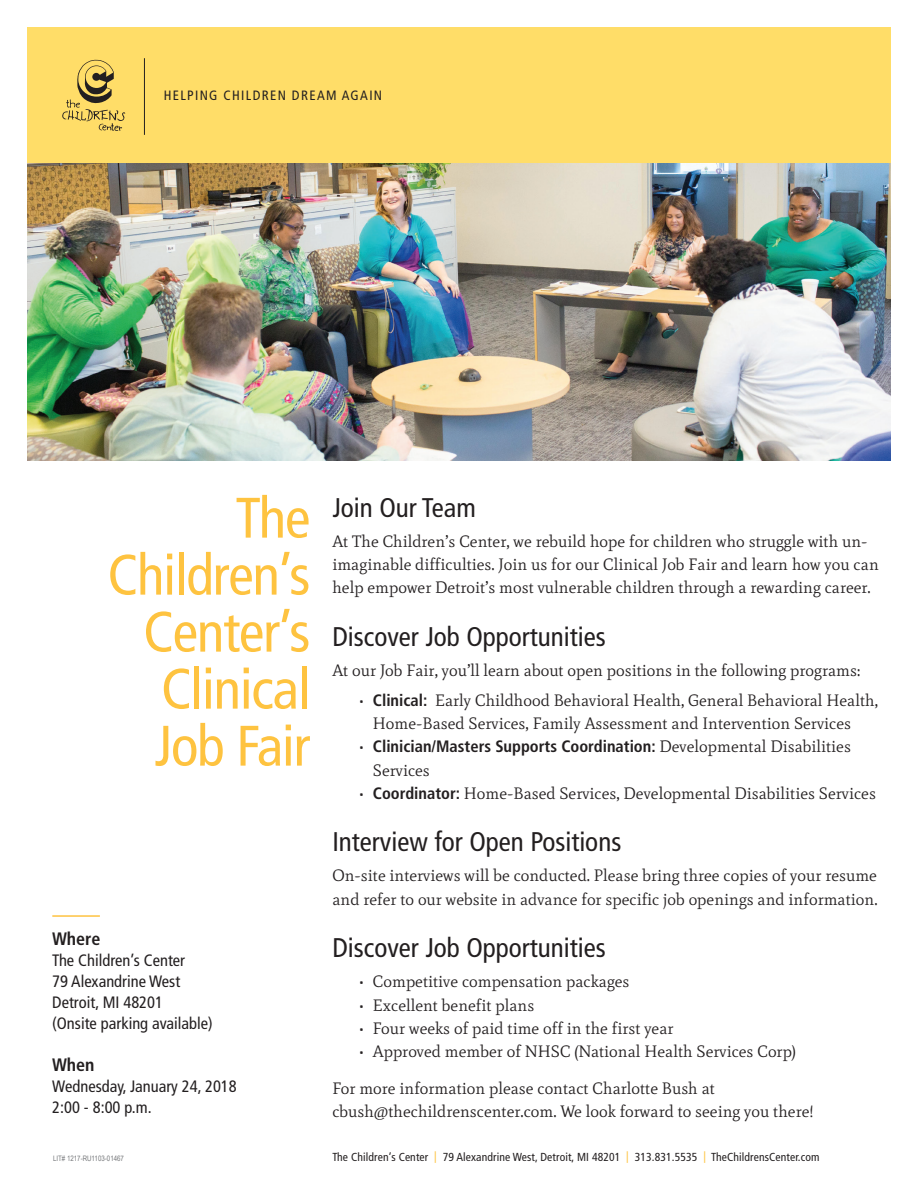
<style>
.page{position:relative;width:918px;height:1188px;background:#fff}
.page>*{position:absolute;margin:0;border:0;box-sizing:border-box;transform-origin:0 0}
.t1{font:condensed 57px/57px "Frutiger LT Std";letter-spacing:-.02em;color:#fec340;text-align:right}
.t2{font:condensed 27px "Frutiger LT Std";color:#231f20}
.t3{font:700 condensed 18px "Frutiger LT Std";color:#231f20}
.t4{font:16.5px/23.2px "Mate";color:#231f20}
.t5{font:condensed 16.5px/21px "Frutiger LT Std";color:#231f20}
.t6{font:700 condensed 16.5px "Frutiger";color:#231f20}
.t7{font:condensed 13.5px "Frutiger LT Std";letter-spacing:.1em;color:#231f20}
.t8{font:condensed 11.7px "Frutiger LT Std";letter-spacing:.01em;color:#231f20}
.t9{font:7.5px "Arial Narrow";color:#76787b}
.s1{font-family:"Frutiger";font-weight:700;font-stretch:condensed}
.s2{font-family:"Mate";font-weight:400;font-stretch:normal}
.s3{color:#fec340}
</style>
<div class="page">
<div style="left:27px;top:27px;width:864px;height:136px;background:#ffdd68"></div>
<hr style="left:52px;top:915px;width:48px;height:2px;background:#fec340">
<hr style="left:144px;top:58px;width:1px;height:77px;background:#231f20">
<svg style="left:62px;top:59px;width:63px;height:72px"></svg>
<img style="left:27px;top:163px;width:864px;height:297px">
<p class="t7" style="left:164px;top:87px;width:220px">HELPING CHILDREN DREAM AGAIN</p>
<h1 class="t1" style="left:108px;top:490px;width:204px">The<br>Children’s<br>Center’s<br>Clinical<br>Job Fair</h1>
<p class="t3" style="left:52px;top:928px;width:50px">Where</p>
<p class="t5" style="left:52px;top:950px;width:162px">The Children’s Center<br>79 Alexandrine West<br>Detroit, MI 48201<br>(Onsite parking available)</p>
<p class="t3" style="left:52px;top:1054px;width:44px">When</p>
<p class="t5" style="left:52px;top:1076px;width:186px">Wednesday, January 24, 2018<br>2:00 - 8:00 p.m.</p>
<p class="t9" style="left:53px;top:1152px;width:73px">LIT# 1217-RU1103-01467</p>
<h2 class="t2" style="left:332px;top:492px;width:145px">Join Our Team</h2>
<p class="t4" style="left:332px;top:529px;width:548px">At The Children’s Center, we rebuild hope for children who struggle with un&shy;imaginable difficulties. Join us for our Clinical Job Fair and learn how you can help empower Detroit’s most vulnerable children through a rewarding career.</p>
<h2 class="t2" style="left:332px;top:621px;width:275px">Discover Job Opportunities</h2>
<p class="t4" style="left:332px;top:659px;width:530px">At our Job Fair, you’ll learn about open positions in the following programs:</p>
<p class="t4" style="left:373px;top:689px;width:507px;text-indent:-13px">• <span class="s1">Clinical:</span> Early Childhood Behavioral Health, General Behavioral Health,<br>Home-Based Services, Family Assessment and Intervention Services</p>
<p class="t6" style="left:359px;top:737px;width:493px"><span class="s2">•</span> Clinician/Masters Supports Coordination: <span class="s2">Developmental Disabilities</span></p>
<p class="t4" style="left:373px;top:758px;width:58px">Services</p>
<p class="t4" style="left:359px;top:782px;width:518px">• <span class="s1">Coordinator:</span> Home-Based Services, Developmental Disabilities Services</p>
<h2 class="t2" style="left:332px;top:826px;width:290px">Interview for Open Positions</h2>
<p class="t4" style="left:332px;top:864px;width:547px">On-site interviews will be conducted. Please bring three copies of your resume and refer to our website in advance for specific job openings and information.</p>
<h2 class="t2" style="left:332px;top:932px;width:275px">Discover Job Opportunities</h2>
<p class="t4" style="left:359px;top:970px;width:272px">• Competitive compensation packages</p>
<p class="t4" style="left:359px;top:993px;width:176px">• Excellent benefit plans</p>
<p class="t4" style="left:359px;top:1017px;width:316px">• Four weeks of paid time off in the first year</p>
<p class="t4" style="left:359px;top:1040px;width:438px">• Approved member of NHSC (National Health Services Corp)</p>
<p class="t4" style="left:332px;top:1077px;width:483px">For more information please contact Charlotte Bush at cbush@thechildrenscenter.com. We look forward to seeing you there!</p>
<p class="t8" style="left:332px;top:1150px;width:489px">The Children’s Center <span class="s3">|</span> 79 Alexandrine West, Detroit, MI 48201 <span class="s3">|</span> 313.831.5535 <span class="s3">|</span> TheChildrensCenter.com</p>
</div>
